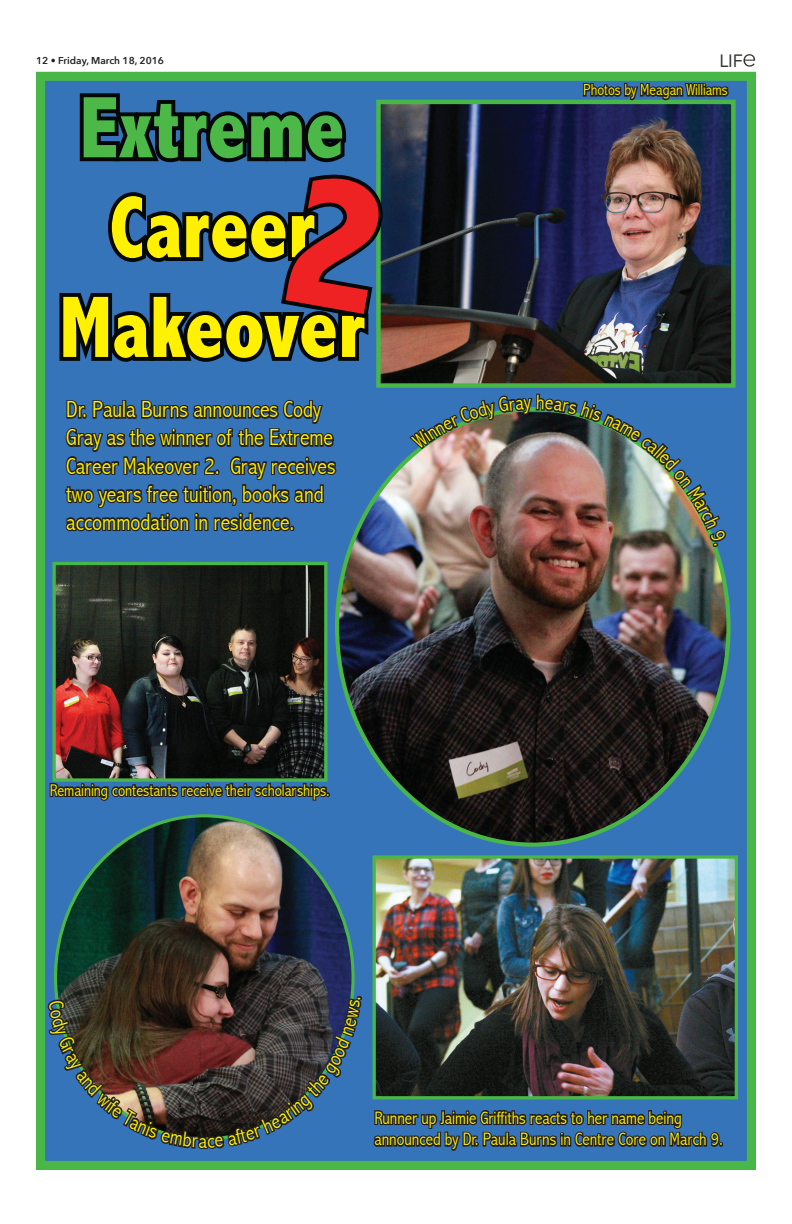
<style>
.page{position:relative;width:792px;height:1224px;background:#fff}
.page>*{position:absolute;margin:0;border:0;box-sizing:border-box;transform-origin:0 0}
.t1{font:800 condensed 88.2px/99.8px "Abadi";color:#fff101;text-align:center;scale:.94 1}
.t2{font:800 condensed 88.2px "Abadi";color:#4cb848;scale:.94 1}
.t3{font:300 condensed 23.4px/28.1px "Abadi";color:#fff101}
.t4{font:300 condensed 21.3px "Abadi";color:#fff101}
.t5{font:300 condensed 18px/21.6px "Abadi";color:#fff101}
.t6{font:17.9px "Avenir";color:#353431}
.t7{font:300 condensed 16.9px "Abadi";color:#fff101}
.t8{font:300 condensed 16px "Abadi";color:#fff101}
.t9{font:600 10px "Avenir Next";color:#231f20}
</style>
<div class="page">
<svg style="left:743px;top:54px;width:12px;height:13px"></svg>
<div style="left:36px;top:72px;width:720px;height:1098px;background:#3674ba;border:9px solid #49b748"></div>
<img style="left:337px;top:459px;width:389px;height:386px">
<img style="left:389px;top:105px;width:342px;height:278px">
<div style="left:376px;top:100px;width:360px;height:288px;border:4px solid #49b748"></div>
<img style="left:56px;top:816px;width:297px;height:178px">
<img style="left:56px;top:566px;width:267px;height:212px">
<div style="left:52px;top:562px;width:275px;height:220px;border:3px solid #49b748"></div>
<svg style="left:45px;top:781px;width:285px;height:23px"></svg>
<svg style="left:582px;top:71px;width:149px;height:54px;background:#30585a"></svg>
<img style="left:377px;top:859px;width:357px;height:236px">
<div style="left:373px;top:855px;width:365px;height:244px;border:3px solid #49b748"></div>
<img style="left:405px;top:254px;width:324px;height:295px">
<img style="left:45px;top:994px;width:679px;height:160px">
<svg style="left:59px;top:93px;width:330px;height:440px"></svg>
<p class="t9" style="left:36px;top:52px;width:130px">12 • Friday, March 18, 2016</p>
<p class="t6" style="left:719px;top:46px;width:25px">LIF</p>
<h1 class="t2" style="left:80px;top:77px;width:284px">Extreme</h1>
<h1 class="t1" style="left:59px;top:178px;width:327px">Career<br>Makeover</h1>
<p class="t3" style="left:66px;top:396px;width:271px">Dr. Paula Burns announces Cody<br>Gray as the winner of the Extreme<br>Career Makeover 2. Gray receives two years free tuition, books and accommodation in residence.</p>
<p class="t7" style="left:50px;top:780px;width:281px">Remaining contestants receive their scholarships.</p>
<p class="t8" style="left:583px;top:81px;width:146px">Photos by Meagan Williams</p>
<p class="t4" style="left:198px;top:1128px;width:10px">a</p>
<p class="t5" style="left:374px;top:1107px;width:350px">Runner up Jaimie Griffiths reacts to her name being announced by Dr. Paula Burns in Centre Core on March 9.</p>
</div>
